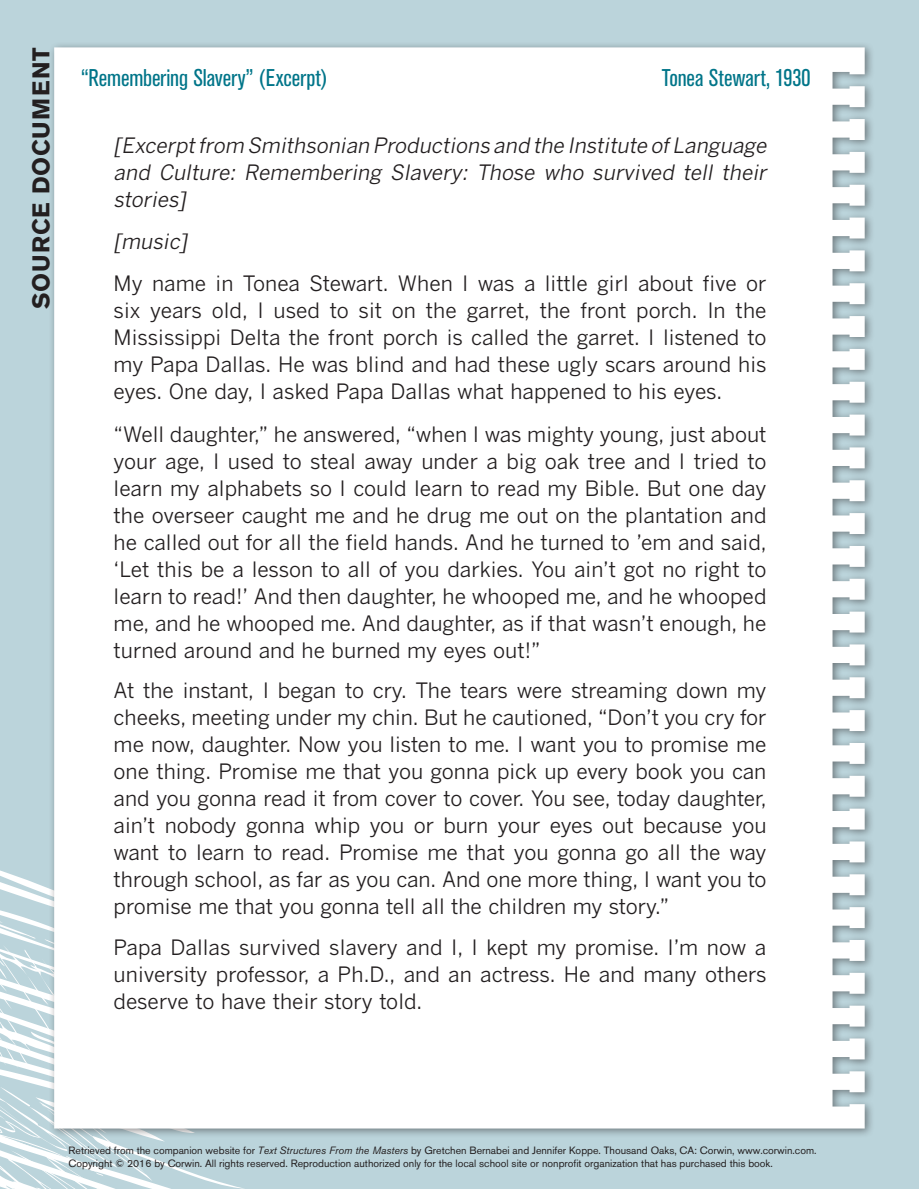
<style>
.page{position:relative;width:919px;height:1189px;background:#fff}
.page>*{position:absolute;margin:0;border:0;box-sizing:border-box;transform-origin:0 0}
.SourceDoc_title{font:condensed 24px "Akzidenz Grotesk BE";letter-spacing:-.005em;color:#007589}
.SourceDoc{font:700 24px "Akzidenz Grotesk BE";letter-spacing:.045em;color:#231f20}
.t1{font:21px/27px "Benton Gothic";color:#231f20;text-align:justify}
.t2{font:italic 21px/27px "Benton Gothic";color:#231f20;text-align:justify}
.source_line{font:10.5px "Akzidenz Grotesk BE";color:#231f20}
.s1{font-style:italic}
</style>
<div class="page">
<div style="left:0;top:0;width:918px;height:1188px;background:#bbd4db"></div>
<svg style="left:0;top:870px;width:260px;height:319px"></svg>
<div style="left:48px;top:41px;width:827px;height:1097px;background:#231f20;opacity:.5"></div>
<div style="left:54px;top:47px;width:810px;height:1081px;background:#fff"></div>
<p class="SourceDoc" style="left:27px;top:309px;width:263px;rotate:-90deg">SOURCE DOCUMENT</p>
<p class="SourceDoc_title" style="left:81px;top:65px;width:248px">“Remembering Slavery” (Excerpt)</p>
<p class="SourceDoc_title" style="left:661px;top:65px;width:150px">Tonea Stewart, 1930</p>
<p class="t2" style="left:114px;top:131px;width:658px">[Excerptfrom Smithsonian Productions and the Institute ofLanguage and Culture: Remembering Slavery: Those who survived tell their stories]</p>
<p class="t2" style="left:114px;top:227px;width:79px">[music]</p>
<p class="t1" style="left:114px;top:270px;width:654px">My name in Tonea Stewart. When I was a little girl about five or six years old, I used to sit on the garret, the front porch. In the Mississippi Delta the front porch is called the garret. I listened to my Papa Dallas. He was blind and had these ugly scars around his eyes. One day, I asked Papa Dallas what happened to his eyes.</p>
<p class="t1" style="left:114px;top:420px;width:654px">“Well daughter,” he answered, “when I was mighty young, just about your age, I used to steal away under a big oak tree and I tried to learn my alphabets so I could learn to read my Bible. But one day the overseer caught me and he drug me out on the plantation and he called out for all the field hands. And he turned to ’em and said, ‘Let this be a lesson to all of you darkies. You ain’t got no right to learn to read!’ And then daughter, he whooped me, and he whooped me, and he whooped me. And daughter, as if that wasn’t enough, he turned around and he burned my eyes out!”</p>
<p class="t1" style="left:114px;top:676px;width:654px">At the instant, I began to cry. The tears were streaming down my cheeks, meeting under my chin. But he cautioned, “Don’t you cry for me now, daughter. Now you listen to me. I want you to promise me one thing. Promise me that you gonna pick up every book you can and you gonna read it from cover to cover. You see, today daughter, ain’t nobody gonna whip you or burn your eyes out because you want to learn to read. Promise me that you gonna go all the way through school, as far as you can. And one more thing, I want you to promise me that you gonna tell all the children my story.”</p>
<p class="t1" style="left:114px;top:933px;width:654px">Papa Dallas survived slavery and I, I kept my promise. I’m now a university professor, a Ph.D., and an actress. He and many others deserve to have their story told.</p>
<p class="source_line" style="left:69px;top:1143px;width:749px">Retrieved from the companion website for <span class="s1">Text Structures From the Masters</span> by Gretchen Bernabei and Jennifer Koppe. Thousand Oaks, CA: Corwin, www.corwin.com.</p>
<p class="source_line" style="left:69px;top:1157px;width:705px">Copyright © 2016 by Corwin. All rights reserved. Reproduction authorized only for the local school site or nonprofit organization that has purchased this book.</p>
</div>
